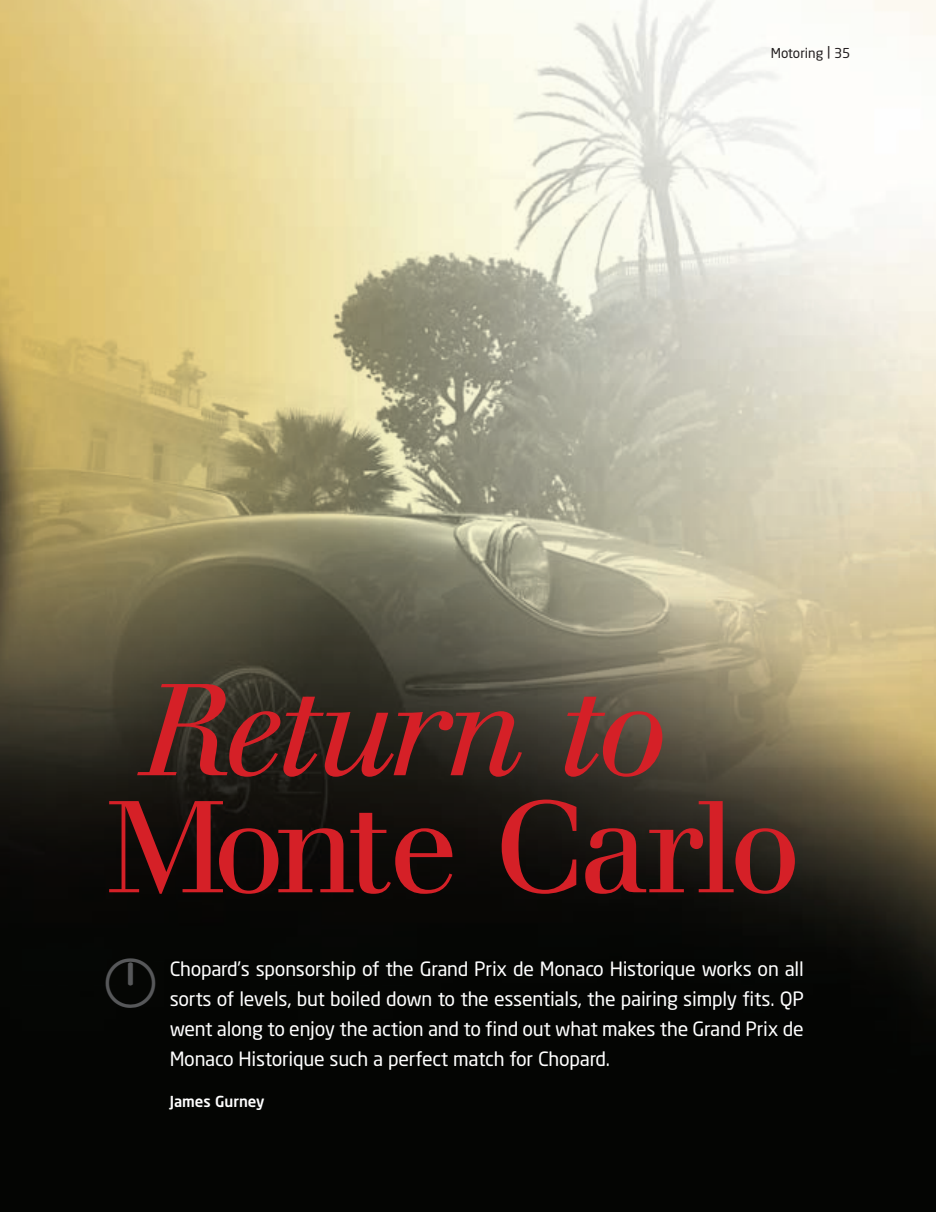
<style>
.page{position:relative;width:936px;height:1212px;background:#fff}
.page>*{position:absolute;margin:0;border:0;box-sizing:border-box;transform-origin:0 0}
.t1{font:127.5px "Walbaum";letter-spacing:-.06em;color:#d52027}
.t2{font:italic 127.5px "Walbaum";letter-spacing:-.045em;color:#d52027}
.t3{font:49.5px "QP";color:#57585a}
.t4{font:19.5px/30px "Neo Sans";letter-spacing:-.01em;color:#fff;text-align:justify}
.t5{font:500 15px "Neo Sans";color:#fff}
.t6{font:13.5px "Neo Sans";color:#231f20}
</style>
<div class="page">
<img style="left:0;top:0;width:935px;height:1212px">
<p class="t6" style="left:770px;top:47px;width:81px">Motoring | 35</p>
<h1 class="t2" style="left:143px;top:683px;width:528px">Return to</h1>
<h1 class="t1" style="left:106px;top:800px;width:697px">Monte Carlo</h1>
<h2 class="t3" style="left:106px;top:952px;width:43px">1</h2>
<p class="t4" style="left:170px;top:955px;width:635px">Chopard’s sponsorship of the Grand Prix de Monaco Historique works on all sorts of levels, but boiled down to the essentials, the pairing simply fits. QP went along to enjoy the action and to find out what makes the Grand Prix de Monaco Historique such a perfect match for Chopard.</p>
<p class="t5" style="left:170px;top:1095px;width:96px">James Gurney</p>
</div>
